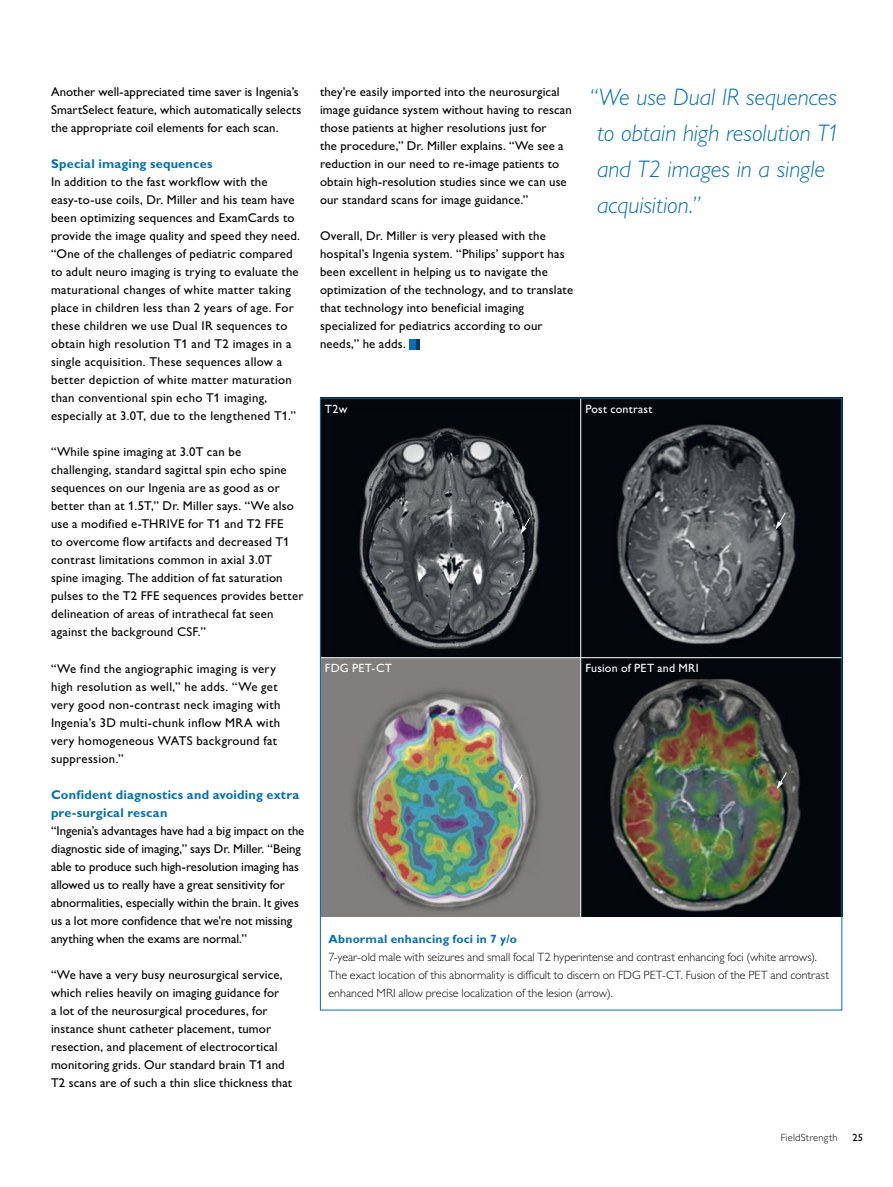
<style>
.page{position:relative;width:893px;height:1187px;background:#fff}
.page>*{position:absolute;margin:0;border:0;box-sizing:border-box;transform-origin:0 0}
.t1{font:italic 24px/36px "Gill Sans Alt One WGL Light";letter-spacing:-.005em;color:#0071b9}
.t2{font:12.75px/18px "Gill Sans Alt One WGL";letter-spacing:.015em;color:#000}
.t3{font:12.75px/18px "Gill Sans Alt One WGL";letter-spacing:-.005em;color:#000}
.t4{font:700 12.75px/18px "Gill Sans Alt One WGL";letter-spacing:.015em;color:#0071b9}
.t5{font:12px/18px "Gill Sans Alt One WGL Light";color:#000}
.t6{font:12px "Gill Sans Alt One WGL";letter-spacing:.02em;color:#fff}
.t7{font:700 12px "Gill Sans Alt One WGL";letter-spacing:.02em;color:#0071b9}
.t8{font:10.5px "Gill Sans Alt One WGL Light";letter-spacing:.025em;color:#000}
.t9{font:10.5px "Gill Sans Alt One WGL";color:#000}
</style>
<div class="page">
<div style="left:409px;top:339px;width:11px;height:11px;background:#0071b9"></div>
<svg style="left:417px;top:339px;width:3px;height:11px"></svg>
<img style="left:322px;top:400px;width:518px;height:516px">
<hr style="left:580px;top:398px;width:1px;height:518px;background:#fff">
<hr style="left:320px;top:657px;width:522px;height:1px;background:#fff">
<svg style="left:777px;top:772px;width:10px;height:17px"></svg>
<svg style="left:775px;top:512px;width:11px;height:17px"></svg>
<svg style="left:520px;top:517px;width:10px;height:17px"></svg>
<svg style="left:512px;top:774px;width:10px;height:17px"></svg>
<p class="t2" style="left:51px;top:83px;width:252px">Another well-appreciated time saver is Ingenia’s<br>SmartSelect feature, which automatically selects the appropriate coil elements for each scan.</p>
<p class="t4" style="left:51px;top:155px;width:163px">Special imaging sequences</p>
<p class="t2" style="left:51px;top:173px;width:250px">In addition to the fast workflow with the easy-to-use coils, Dr. Miller and his team have been optimizing sequences and ExamCards to provide the image quality and speed they need. “One of the challenges of pediatric compared to adult neuro imaging is trying to evaluate the maturational changes of white matter taking place in children less than 2 years of age. For these children we use Dual IR sequences to obtain high resolution T1 and T2 images in a single acquisition. These sequences allow a better depiction of white matter maturation than conventional spin echo T1 imaging, especially at 3.0T, due to the lengthened T1.”</p>
<p class="t2" style="left:51px;top:443px;width:254px">“While spine imaging at 3.0T can be challenging, standard sagittal spin echo spine sequences on our Ingenia are as good as or better than at 1.5T,” Dr. Miller says. “We also use a modified e-THRIVE for T1 and T2 FFE<br>to overcome flow artifacts and decreased T1 contrast limitations common in axial 3.0T<br>spine imaging. The addition of fat saturation pulses to the T2 FFE sequences provides better delineation of areas of intrathecal fat seen against the background CSF.”</p>
<p class="t2" style="left:51px;top:659px;width:231px">“We find the angiographic imaging is very high resolution as well,” he adds. “We get very good non-contrast neck imaging with Ingenia’s 3D multi-chunk inflow MRA with very homogeneous WATS background fat suppression.”</p>
<p class="t4" style="left:51px;top:785px;width:250px">Confident diagnostics and avoiding extra pre-surgical rescan</p>
<p class="t3" style="left:51px;top:821px;width:255px">“Ingenia’s advantages have had a big impact on the diagnostic side of imaging,” says Dr. Miller. “Being able to produce such high-resolution imaging has allowed us to really have a great sensitivity for abnormalities, especially within the brain. It gives us a lot more confidence that we’re not missing anything when the exams are normal.”</p>
<p class="t2" style="left:51px;top:965px;width:243px">“We have a very busy neurosurgical service, which relies heavily on imaging guidance for<br>a lot of the neurosurgical procedures, for instance shunt catheter placement, tumor resection, and placement of electrocortical monitoring grids. Our standard brain T1 and T2 scans are of such a thin slice thickness that</p>
<p class="t2" style="left:320px;top:83px;width:253px">they’re easily imported into the neurosurgical image guidance system without having to rescan those patients at higher resolutions just for<br>the procedure,” Dr. Miller explains. “We see a reduction in our need to re-image patients to obtain high-resolution studies since we can use our standard scans for image guidance.”</p>
<p class="t2" style="left:320px;top:227px;width:255px">Overall, Dr. Miller is very pleased with the hospital’s Ingenia system. “Philips’ support has been excellent in helping us to navigate the optimization of the technology, and to translate that technology into beneficial imaging specialized for pediatrics according to our needs,” he adds.</p>
<h1 class="t1" style="left:597px;top:79px;width:244px;text-indent:-8px">“We use Dual IR sequences to obtain high resolution T1 and T2 images in a single acquisition.”</h1>
<p class="t6" style="left:325px;top:400px;width:24px">T2w</p>
<p class="t6" style="left:585px;top:400px;width:69px">Post contrast</p>
<p class="t6" style="left:325px;top:659px;width:69px">FDG PET-CT</p>
<p class="t6" style="left:585px;top:659px;width:115px">Fusion of PET and MRI</p>
<p class="t7" style="left:328px;top:930px;width:190px">Abnormal enhancing foci in 7 y/o</p>
<p class="t5" style="left:328px;top:947px;width:502px">7-year-old male with seizures and small focal T2 hyperintense and contrast enhancing foci (white arrows).<br>The exact location of this abnormality is difficult to discern on FDG PET-CT. Fusion of the PET and contrast enhanced MRI allow precise localization of the lesion (arrow).</p>
<p class="t8" style="left:781px;top:1130px;width:58px">FieldStrength</p>
<p class="t9" style="left:852px;top:1129px;width:12px">25</p>
</div>
